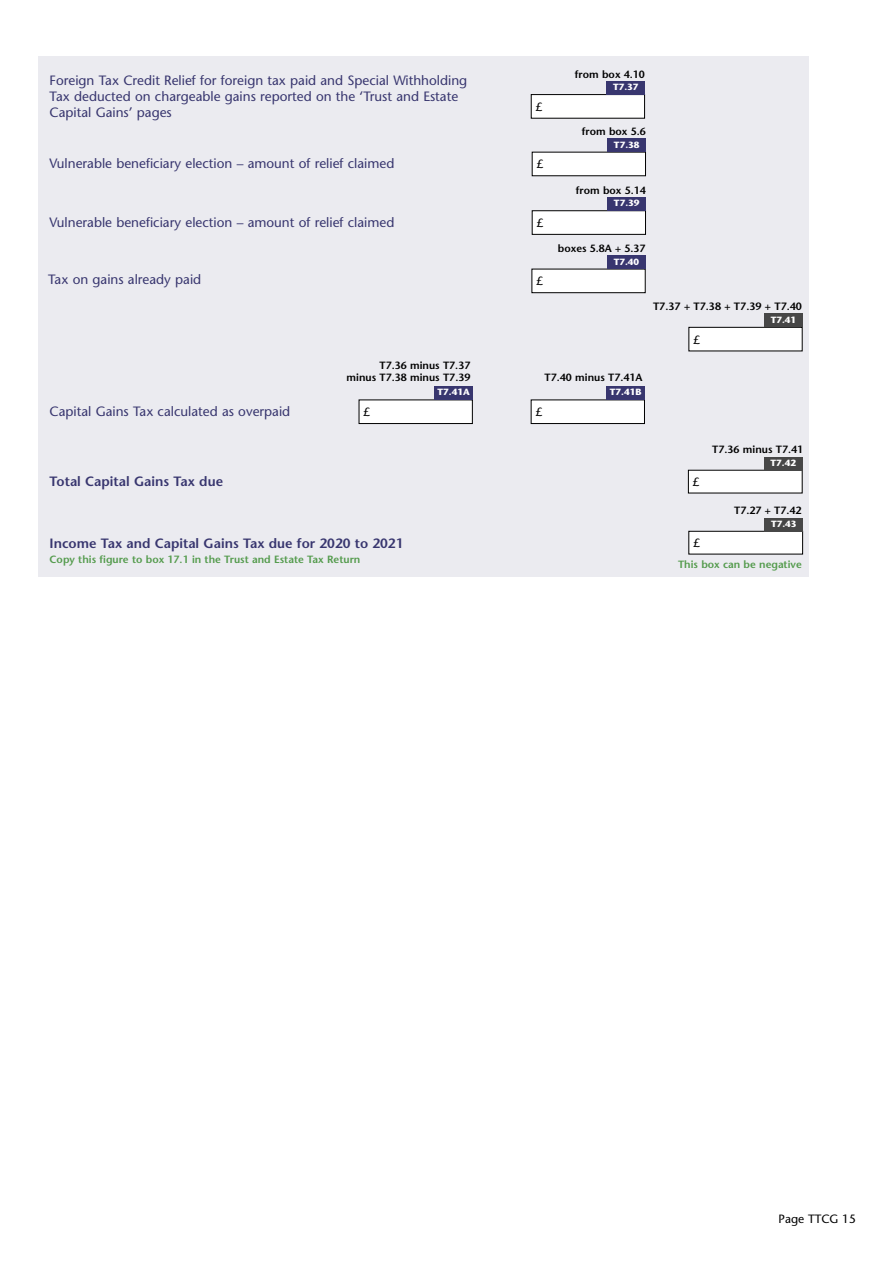
<style>
.page{position:relative;width:893px;height:1263px;background:#fff}
.page>*{position:absolute;margin:0;border:0;box-sizing:border-box;transform-origin:0 0}
.t1{font:13.5px/16.2px "Stone Sans";color:#38366f}
.t2{font:600 13.5px "Stone Sans";color:#38366f}
.t3{font:12px "Stone Sans";color:#000}
.t4{font:600 10.65px "Stone Sans";color:#000}
.t5{font:600 10.5px/12.6px "Stone Sans";color:#000;text-align:right}
.t6{font:600 10.5px "Stone Sans";color:#549b4d}
.t7{font:700 9px "Stone Sans";color:#fff}
</style>
<div class="page">
<div style="left:38px;top:56px;width:771px;height:521px;background:#ebebf0"></div>
<div style="left:531px;top:95px;width:114px;height:23px;background:#fff"></div>
<div style="left:531px;top:94px;width:114px;height:24px;border:1px solid #000"></div>
<div style="left:607px;top:81px;width:38px;height:13px;background:#38366f"></div>
<div style="left:532px;top:152px;width:113px;height:24px;background:#fff"></div>
<div style="left:607px;top:138px;width:39px;height:14px;background:#38366f"></div>
<div style="left:532px;top:211px;width:113px;height:23px;background:#fff"></div>
<div style="left:532px;top:211px;width:114px;height:24px;border:1px solid #000"></div>
<div style="left:607px;top:197px;width:39px;height:14px;background:#38366f"></div>
<div style="left:689px;top:327px;width:113px;height:24px;background:#fff"></div>
<div style="left:689px;top:327px;width:113px;height:24px;border:1px solid #000"></div>
<div style="left:764px;top:314px;width:38px;height:13px;background:#474747"></div>
<div style="left:688px;top:470px;width:114px;height:23px;background:#fff"></div>
<div style="left:764px;top:457px;width:38px;height:13px;background:#474747"></div>
<div style="left:532px;top:269px;width:113px;height:24px;background:#fff"></div>
<div style="left:532px;top:269px;width:113px;height:24px;border:1px solid #000"></div>
<div style="left:607px;top:255px;width:38px;height:14px;background:#38366f"></div>
<div style="left:689px;top:531px;width:114px;height:23px;background:#fff"></div>
<div style="left:689px;top:531px;width:114px;height:23px;border:1px solid #000"></div>
<div style="left:764px;top:518px;width:39px;height:13px;background:#474747"></div>
<div style="left:359px;top:400px;width:113px;height:23px;background:#fff"></div>
<div style="left:359px;top:400px;width:114px;height:24px;border:1px solid #000"></div>
<div style="left:434px;top:386px;width:39px;height:14px;background:#38366f"></div>
<div style="left:531px;top:400px;width:113px;height:23px;background:#fff"></div>
<div style="left:531px;top:400px;width:114px;height:24px;border:1px solid #000"></div>
<div style="left:606px;top:386px;width:39px;height:14px;background:#38366f"></div>
<p class="t1" style="left:50px;top:73px;width:419px">Foreign Tax Credit Relief for foreign tax paid and Special Withholding<br>Tax deducted on chargeable gains reported on the ‘Trust and Estate<br>Capital Gains’ pages</p>
<p class="t1" style="left:50px;top:157px;width:346px">Vulnerable beneficiary election – amount of relief claimed</p>
<p class="t3" style="left:536px;top:102px;width:8px">£</p>
<p class="t3" style="left:537px;top:160px;width:8px">£</p>
<p class="t5" style="left:575px;top:69px;width:72px">from box 4.10</p>
<p class="t7" style="left:613px;top:84px;width:27px">T7.37</p>
<p class="t5" style="left:582px;top:126px;width:66px">from box 5.6</p>
<p class="t7" style="left:614px;top:141px;width:27px">T7.38</p>
<p class="t5" style="left:576px;top:185px;width:72px">from box 5.14</p>
<p class="t7" style="left:614px;top:200px;width:27px">T7.39</p>
<p class="t1" style="left:50px;top:216px;width:346px">Vulnerable beneficiary election – amount of relief claimed</p>
<p class="t3" style="left:537px;top:218px;width:8px">£</p>
<p class="t5" style="left:558px;top:243px;width:89px">boxes 5.8A + 5.37</p>
<p class="t7" style="left:614px;top:258px;width:27px">T7.40</p>
<p class="t1" style="left:48px;top:273px;width:155px">Tax on gains already paid</p>
<p class="t3" style="left:536px;top:277px;width:8px">£</p>
<p class="t4" style="left:653px;top:303px;width:151px">T7.37 + T7.38 + T7.39 + T7.40</p>
<p class="t7" style="left:771px;top:316px;width:27px">T7.41</p>
<p class="t3" style="left:693px;top:335px;width:8px">£</p>
<p class="t5" style="left:347px;top:360px;width:125px">T7.36 minus T7.37<br>minus T7.38 minus T7.39</p>
<p class="t5" style="left:545px;top:372px;width:99px">T7.40 minus T7.41A</p>
<p class="t7" style="left:437px;top:389px;width:34px">T7.41A</p>
<p class="t7" style="left:610px;top:389px;width:33px">T7.41B</p>
<p class="t1" style="left:50px;top:404px;width:242px">Capital Gains Tax calculated as overpaid</p>
<p class="t3" style="left:364px;top:407px;width:8px">£</p>
<p class="t3" style="left:536px;top:407px;width:8px">£</p>
<p class="t5" style="left:712px;top:444px;width:92px">T7.36 minus T7.41</p>
<p class="t7" style="left:771px;top:460px;width:27px">T7.42</p>
<p class="t2" style="left:50px;top:476px;width:175px">Total Capital Gains Tax due</p>
<p class="t3" style="left:693px;top:477px;width:8px">£</p>
<p class="t5" style="left:734px;top:505px;width:69px">T7.27 + T7.42</p>
<p class="t7" style="left:771px;top:521px;width:27px">T7.43</p>
<p class="t2" style="left:50px;top:538px;width:355px">Income Tax and Capital Gains Tax due for 2020 to 2021</p>
<p class="t6" style="left:50px;top:555px;width:312px">Copy this figure to box 17.1 in the Trust and Estate Tax Return</p>
<p class="t3" style="left:693px;top:538px;width:8px">£</p>
<p class="t6" style="left:678px;top:560px;width:125px">This box can be negative</p>
<p class="t3" style="left:779px;top:1214px;width:79px">Page TTCG 15</p>
</div>
